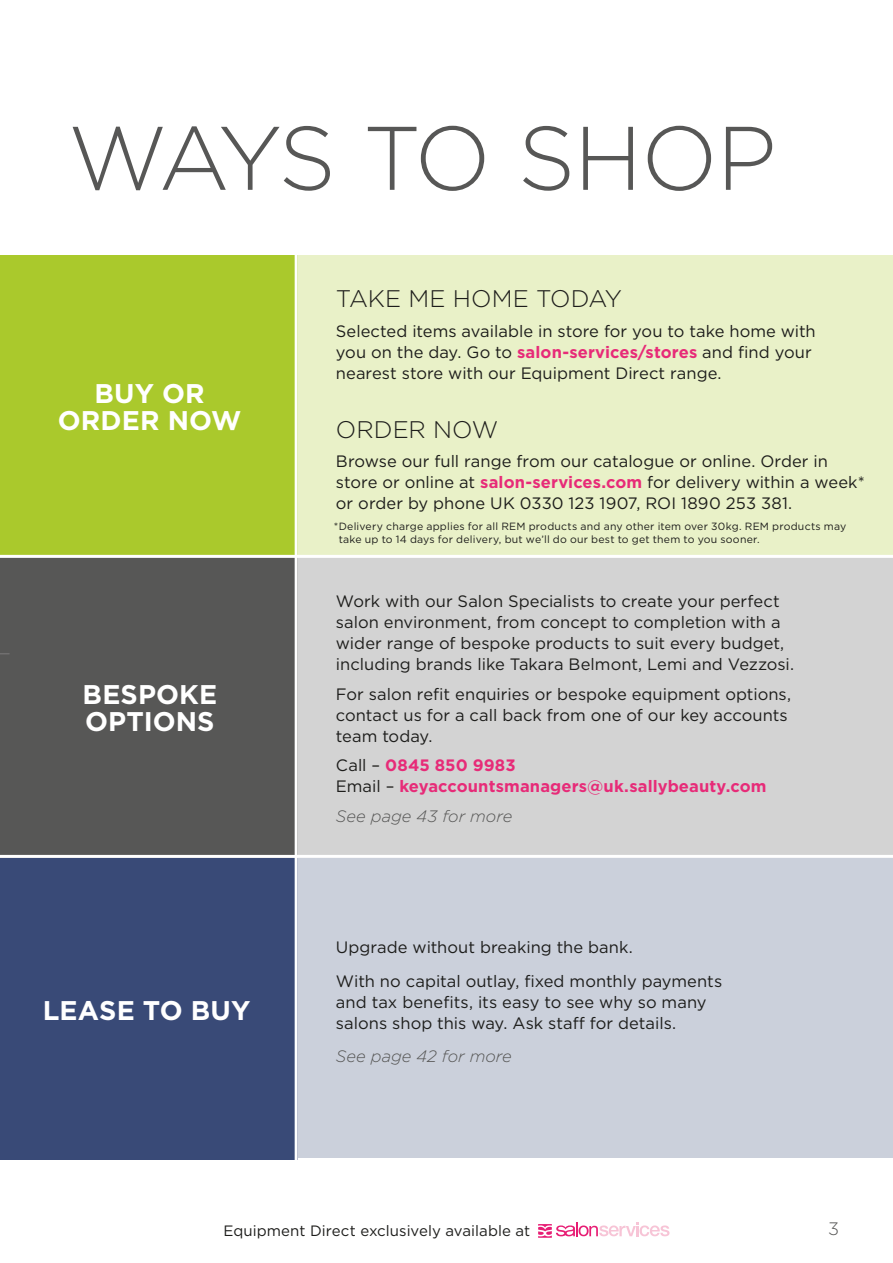
<style>
.page{position:relative;width:893px;height:1263px;background:#fff}
.page>*{position:absolute;margin:0;border:0;box-sizing:border-box;transform-origin:0 0}
.t1{font:300 90px "Gotham";letter-spacing:-.045em;color:#575756}
.t2{font:700 27px/27px "Gotham";letter-spacing:.005em;color:#fff;text-align:center}
.t3{font:300 24px "Gotham";letter-spacing:.005em;color:#1d1d1b}
.t4{font:300 18px "Gotham";color:#575756}
.t5{font:16.5px/21px "Gotham";color:#1d1d1b}
.t6{font:700 16.5px/21px "Gotham";letter-spacing:.005em;color:#e72b78}
.t7{font:italic 300 16.5px "Gotham";color:#575756}
.t8{font:15px "Gotham";letter-spacing:.005em;color:#1d1d1b}
.t9{font:10.5px/13.5px "Gotham";letter-spacing:.025em;color:#1d1d1b}
.s1{font-weight:700;color:#e72b78}
.s2{font-weight:400;color:#1d1d1b}
</style>
<div class="page">
<svg style="left:538px;top:1222px;width:131px;height:16px"></svg>
<div style="left:0;top:255px;width:893px;height:302px;background:#e9f1c8"></div>
<div style="left:0;top:856px;width:893px;height:302px;background:#cbd0db"></div>
<div style="left:0;top:556px;width:893px;height:302px;background:#d3d3d3"></div>
<div style="left:0;top:255px;width:298px;height:302px;background:#aac92c"></div>
<div style="left:0;top:858px;width:298px;height:302px;background:#394a77"></div>
<div style="left:0;top:556px;width:298px;height:302px;background:#575756"></div>
<hr style="left:0;top:555px;width:893px;height:3px;background:#fff">
<hr style="left:0;top:855px;width:893px;height:3px;background:#fff">
<hr style="left:295px;top:234px;width:3px;height:945px;background:#fff">
<h1 class="t1" style="left:68px;top:101px;width:710px">WAYS TO SHOP</h1>
<h2 class="t2" style="left:58px;top:380px;width:185px">BUY OR<br>ORDER NOW</h2>
<h2 class="t2" style="left:83px;top:681px;width:136px;text-align:left">BESPOKE<br>OPTIONS</h2>
<h2 class="t2" style="left:43px;top:996px;width:209px">LEASE TO BUY</h2>
<h3 class="t3" style="left:336px;top:283px;width:288px">TAKE ME HOME TODAY</h3>
<p class="t5" style="left:336px;top:320px;width:481px">Selected items available in store for you to take home with you on the day. Go to <span class="s1">salon-services/stores</span> and find your nearest store with our Equipment Direct range.</p>
<h3 class="t3" style="left:336px;top:414px;width:164px">ORDER NOW</h3>
<p class="t5" style="left:336px;top:450px;width:530px">Browse our full range from our catalogue or online. Order in store or online at <span class="s1">salon-services.com</span> for delivery within a week* or order by phone UK 0330 123 1907, ROI 1890 253 381.</p>
<p class="t9" style="left:339px;top:519px;width:509px;text-indent:-5px">*Delivery charge applies for all REM products and any other item over 30kg. REM products may take up to 14 days for delivery, but we’ll do our best to get them to you sooner.</p>
<p class="t5" style="left:336px;top:591px;width:460px">Work with our Salon Specialists to create your perfect salon environment, from concept to completion with a wider range of bespoke products to suit every budget, including brands like Takara Belmont, Lemi and Vezzosi.</p>
<p class="t5" style="left:336px;top:683px;width:457px">For salon refit enquiries or bespoke equipment options, contact us for a call back from one of our key accounts team today.</p>
<p class="t6" style="left:336px;top:755px;width:432px"><span class="s2">Call –</span> 0845 850 9983<br><span class="s2">Email –</span> keyaccountsmanagers@uk.sallybeauty.com</p>
<p class="t7" style="left:336px;top:805px;width:178px">See page 43 for more</p>
<p class="t5" style="left:336px;top:930px;width:388px;line-height:33.8px">Upgrade without breaking the bank.<br>With no capital outlay, fixed monthly payments</p>
<p class="t5" style="left:336px;top:991px;width:372px">and tax benefits, its easy to see why so many salons shop this way. Ask staff for details.</p>
<p class="t7" style="left:336px;top:1046px;width:177px">See page 42 for more</p>
<p class="t8" style="left:223px;top:1221px;width:308px">Equipment Direct exclusively available at</p>
<p class="t4" style="left:828px;top:1217px;width:12px">3</p>
</div>
